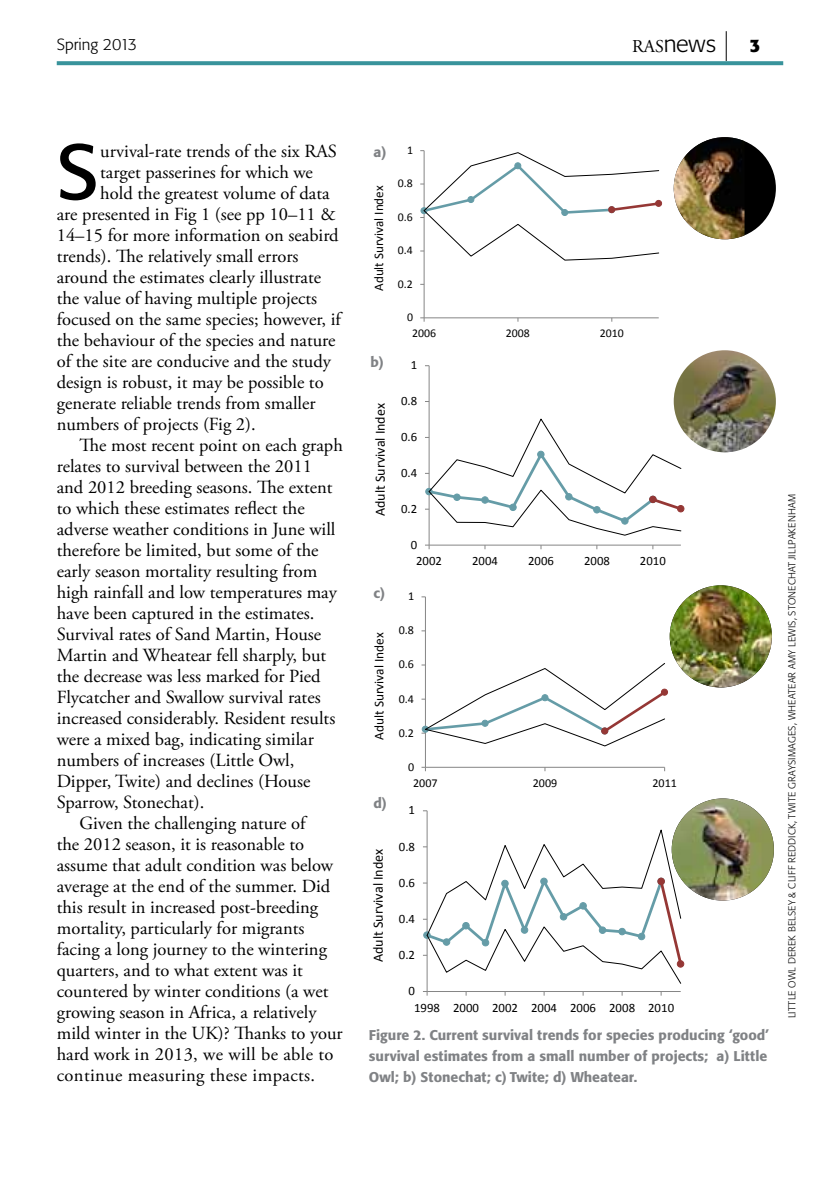
<style>
.page{position:relative;width:840px;height:1191px;background:#fff}
.page>*{position:absolute;margin:0;border:0;box-sizing:border-box;transform-origin:0 0}
.t1{font:77.4px "Formata BQ";color:#000}
.t2{font:300 24px "Formata BQ";color:#000}
.t3{font:18.4px "Adobe Garamond Pro";color:#000}
.t4{font:18.4px "Adobe Garamond Pro";letter-spacing:.02em;color:#000}
.t5{font:700 18px "Formata BQ";color:#000}
.t6{font:300 16px "Formata BQ";color:#000}
.t7{font:14.2px "Calibri";color:#000}
.t8{font:500 14px/21px "Formata BQ";color:#808285;text-align:justify}
.t9{font:14px "Calibri";color:#000}
.t10{font:13.4px "Calibri";color:#000}
.t11{font:13.2px "Calibri";color:#000}
.t12{font:12.8px "Calibri";color:#000}
.t13{font:12.6px "Calibri";color:#000}
.t14{font:12px "Calibri";color:#000}
.t15{font:11.8px "Calibri";color:#000}
.t16{font:300 10px "Formata BQ";letter-spacing:.02em;color:#000}
.s1{font-family:"Adobe Garamond Pro";font-weight:400;font-size:18px}
</style>
<div class="page">
<svg style="left:57px;top:61px;width:725px;height:4px;background:#4198a0"></svg>
<hr style="left:725px;top:31px;width:1px;height:30px;background:#000">
<hr style="left:423px;top:151px;width:1px;height:167px;background:#868686">
<hr style="left:424px;top:317px;width:234px;height:1px;background:#868686">
<svg style="left:420px;top:150px;width:241px;height:111px"></svg>
<div style="left:654px;top:200px;width:7px;height:7px;border:1px solid #953735;border-radius:50%"></div>
<hr style="left:428px;top:366px;width:1px;height:179px;background:#868686">
<hr style="left:429px;top:544px;width:251px;height:1px;background:#868686">
<svg style="left:425px;top:418px;width:256px;height:118px"></svg>
<div style="left:648px;top:496px;width:8px;height:7px;border:1px solid #953735;border-radius:50%"></div>
<div style="left:677px;top:505px;width:6px;height:7px;background:#953735;border-radius:50%"></div>
<div style="left:676px;top:505px;width:8px;height:7px;border:1px solid #953735;border-radius:50%"></div>
<img style="left:673px;top:350px;width:102px;height:102px;border-radius:51px">
<hr style="left:425px;top:597px;width:1px;height:170px;background:#868686">
<hr style="left:425px;top:767px;width:239px;height:1px;background:#868686">
<svg style="left:421px;top:663px;width:246px;height:83px"></svg>
<div style="left:660px;top:688px;width:7px;height:7px;border:1px solid #953735;border-radius:50%"></div>
<hr style="left:426px;top:811px;width:1px;height:180px;background:#868686">
<hr style="left:427px;top:991px;width:253px;height:1px;background:#868686">
<svg style="left:423px;top:827px;width:258px;height:157px"></svg>
<div style="left:657px;top:878px;width:7px;height:6px;background:#953735;border-radius:50%"></div>
<div style="left:657px;top:877px;width:7px;height:8px;border:1px solid #953735;border-radius:50%"></div>
<div style="left:677px;top:960px;width:6px;height:7px;background:#953735;border-radius:50%"></div>
<div style="left:676px;top:960px;width:7px;height:7px;border:1px solid #953735;border-radius:50%"></div>
<img style="left:671px;top:798px;width:102px;height:102px;border-radius:51px">
<img style="left:669px;top:585px;width:102px;height:102px;border-radius:51px">
<div style="left:673px;top:137px;width:102px;height:102px;background:#000;border-radius:50%"></div>
<img style="left:673px;top:137px;width:71px;height:102px">
<p class="t6" style="left:57px;top:35px;width:82px">Spring 2013</p>
<h2 class="t2" style="left:631px;top:30px;width:85px"><span class="s1">RAS</span>news</h2>
<p class="t5" style="left:749px;top:35px;width:12px">3</p>
<h1 class="t1" style="left:57px;top:125px;width:43px">S</h1>
<p class="t3" style="left:100px;top:140px;width:238px">urvival-rate trends of the six RAS</p>
<p class="t3" style="left:100px;top:161px;width:214px">target passerines for which we</p>
<p class="t3" style="left:100px;top:182px;width:231px">hold the greatest volume of data</p>
<p class="t3" style="left:57px;top:203px;width:280px">are presented in Fig 1 (see pp 10–11 &amp;</p>
<p class="t3" style="left:57px;top:224px;width:283px">14–15 for more information on seabird</p>
<p class="t3" style="left:57px;top:245px;width:243px">trends). The relatively small errors</p>
<p class="t3" style="left:57px;top:266px;width:266px">around the estimates clearly illustrate</p>
<p class="t3" style="left:57px;top:287px;width:262px">the value of having multiple projects</p>
<p class="t3" style="left:57px;top:308px;width:285px">focused on the same species; however, if</p>
<p class="t3" style="left:57px;top:329px;width:280px">the behaviour of the species and nature</p>
<p class="t3" style="left:57px;top:350px;width:275px">of the site are conducive and the study</p>
<p class="t3" style="left:57px;top:371px;width:268px">design is robust, it may be possible to</p>
<p class="t3" style="left:57px;top:392px;width:260px">generate reliable trends from smaller</p>
<p class="t3" style="left:57px;top:413px;width:200px">numbers of projects (Fig 2).</p>
<p class="t3" style="left:79px;top:434px;width:265px">The most recent point on each graph</p>
<p class="t3" style="left:57px;top:455px;width:256px">relates to survival between the 2011</p>
<p class="t3" style="left:57px;top:476px;width:277px">and 2012 breeding seasons. The extent</p>
<p class="t3" style="left:57px;top:497px;width:249px">to which these estimates reflect the</p>
<p class="t3" style="left:57px;top:518px;width:280px">adverse weather conditions in June will</p>
<p class="t3" style="left:57px;top:539px;width:263px">therefore be limited, but some of the</p>
<p class="t3" style="left:57px;top:560px;width:262px">early season mortality resulting from</p>
<p class="t3" style="left:57px;top:581px;width:281px">high rainfall and low temperatures may</p>
<p class="t3" style="left:57px;top:602px;width:259px">have been captured in the estimates.</p>
<p class="t3" style="left:57px;top:623px;width:266px">Survival rates of Sand Martin, House</p>
<p class="t3" style="left:57px;top:644px;width:271px">Martin and Wheatear fell sharply, but</p>
<p class="t3" style="left:57px;top:665px;width:265px">the decrease was less marked for Pied</p>
<p class="t3" style="left:57px;top:686px;width:265px">Flycatcher and Swallow survival rates</p>
<p class="t3" style="left:57px;top:707px;width:280px">increased considerably. Resident results</p>
<p class="t3" style="left:57px;top:728px;width:258px">were a mixed bag, indicating similar</p>
<p class="t3" style="left:57px;top:749px;width:239px">numbers of increases (Little Owl,</p>
<p class="t3" style="left:57px;top:770px;width:255px">Dipper, Twite) and declines (House</p>
<p class="t3" style="left:57px;top:791px;width:149px">Sparrow, Stonechat).</p>
<p class="t3" style="left:79px;top:812px;width:227px">Given the challenging nature of</p>
<p class="t3" style="left:57px;top:833px;width:249px">the 2012 season, it is reasonable to</p>
<p class="t3" style="left:57px;top:854px;width:278px">assume that adult condition was below</p>
<p class="t3" style="left:57px;top:875px;width:275px">average at the end of the summer. Did</p>
<p class="t3" style="left:57px;top:896px;width:263px">this result in increased post-breeding</p>
<p class="t3" style="left:57px;top:917px;width:249px">mortality, particularly for migrants</p>
<p class="t3" style="left:57px;top:938px;width:271px">facing a long journey to the wintering</p>
<p class="t3" style="left:57px;top:959px;width:247px">quarters, and to what extent was it</p>
<p class="t3" style="left:57px;top:980px;width:273px">countered by winter conditions (a wet</p>
<p class="t3" style="left:57px;top:1001px;width:261px">growing season in Africa, a relatively</p>
<p class="t3" style="left:57px;top:1022px;width:287px">mild winter in the UK)? Thanks to your</p>
<p class="t4" style="left:57px;top:1043px;width:278px">hard work in 2013, we will be able to</p>
<p class="t4" style="left:57px;top:1064px;width:260px">continue measuring these impacts.</p>
<p class="t8" style="left:373px;top:142px;width:14px">a)</p>
<p class="t11" style="left:370px;top:291px;width:107px;rotate:-90deg">Adult Survival Index</p>
<p class="t8" style="left:370px;top:352px;width:15px">b)</p>
<p class="t9" style="left:371px;top:516px;width:114px;rotate:-90deg">Adult Survival Index</p>
<p class="t8" style="left:373px;top:583px;width:13px">c)</p>
<p class="t10" style="left:370px;top:739px;width:109px;rotate:-90deg">Adult Survival Index</p>
<p class="t8" style="left:373px;top:793px;width:15px">d)</p>
<p class="t7" style="left:369px;top:962px;width:115px;rotate:-90deg">Adult Survival Index</p>
<p class="t15" style="left:407px;top:143px;width:7px">1</p>
<p class="t15" style="left:398px;top:176px;width:16px">0.8</p>
<p class="t15" style="left:398px;top:209px;width:16px">0.6</p>
<p class="t15" style="left:398px;top:243px;width:16px">0.4</p>
<p class="t15" style="left:398px;top:276px;width:16px">0.2</p>
<p class="t15" style="left:407px;top:310px;width:7px">0</p>
<p class="t15" style="left:412px;top:325px;width:26px">2006</p>
<p class="t15" style="left:505px;top:325px;width:26px">2008</p>
<p class="t15" style="left:599px;top:325px;width:26px">2010</p>
<p class="t13" style="left:410px;top:357px;width:8px">1</p>
<p class="t13" style="left:401px;top:393px;width:18px">0.8</p>
<p class="t13" style="left:401px;top:429px;width:18px">0.6</p>
<p class="t13" style="left:401px;top:465px;width:18px">0.4</p>
<p class="t13" style="left:401px;top:501px;width:18px">0.2</p>
<p class="t13" style="left:410px;top:536px;width:8px">0</p>
<p class="t13" style="left:416px;top:553px;width:27px">2002</p>
<p class="t13" style="left:472px;top:553px;width:27px">2004</p>
<p class="t13" style="left:527px;top:553px;width:27px">2006</p>
<p class="t13" style="left:583px;top:553px;width:27px">2008</p>
<p class="t13" style="left:639px;top:553px;width:27px">2010</p>
<p class="t14" style="left:408px;top:588px;width:8px">1</p>
<p class="t14" style="left:398px;top:623px;width:17px">0.8</p>
<p class="t14" style="left:398px;top:657px;width:17px">0.6</p>
<p class="t14" style="left:398px;top:691px;width:17px">0.4</p>
<p class="t14" style="left:398px;top:725px;width:17px">0.2</p>
<p class="t14" style="left:408px;top:759px;width:8px">0</p>
<p class="t14" style="left:413px;top:775px;width:26px">2007</p>
<p class="t14" style="left:532px;top:775px;width:26px">2009</p>
<p class="t14" style="left:652px;top:775px;width:26px">2011</p>
<p class="t12" style="left:408px;top:802px;width:8px">1</p>
<p class="t12" style="left:398px;top:838px;width:18px">0.8</p>
<p class="t12" style="left:398px;top:874px;width:18px">0.6</p>
<p class="t12" style="left:398px;top:910px;width:18px">0.4</p>
<p class="t12" style="left:398px;top:946px;width:18px">0.2</p>
<p class="t12" style="left:408px;top:982px;width:8px">0</p>
<p class="t12" style="left:414px;top:999px;width:261px">1998 2000 2002 2004 2006 2008 2010</p>
<p class="t8" style="left:369px;top:1024px;width:401px">Figure 2. Current survival trends for species producing ‘good’ survival estimates from a small number of projects; a) Little Owl; b) Stonechat; c) Twite; d) Wheatear.</p>
<p class="t16" style="left:785px;top:1018px;width:526px;rotate:-90deg">little owl Derek Belsey &amp; Cliff Reddick, twite graysimages, wheatear amy lewis, stonechat jillpakenham</p>
</div>
